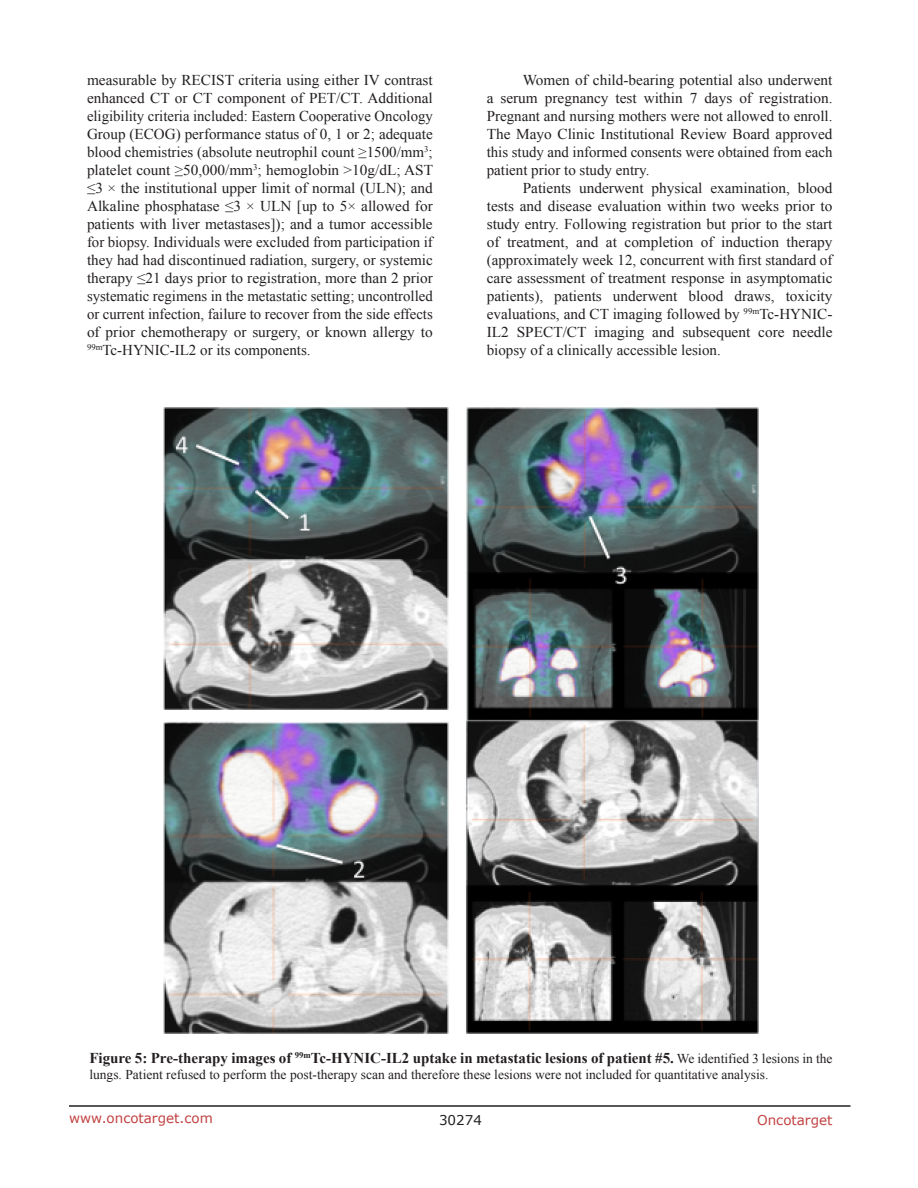
<style>
.page{position:relative;width:918px;height:1188px;background:#fff}
.page>*{position:absolute;margin:0;border:0;box-sizing:border-box;transform-origin:0 0}
.BodyText{font:15px/18px "Times New Roman";color:#231f20;text-align:justify}
.Figuretrx{font:700 15px "Times New Roman";color:#231f20}
.Figuretrx-2{font:13.5px "Times New Roman";color:#231f20}
.t1{font:13.5px "Verdana";color:#c24141}
.t2{font:13.5px "Verdana";color:#231f20}
.s1{font-weight:400;font-size:13.5px}
</style>
<div class="page">
<hr style="left:69px;top:1105px;width:781px;height:2px;background:#231f20">
<img style="left:164px;top:407px;width:594px;height:626px">
<p class="BodyText" style="left:87px;top:71px;width:348px">measurable by RECIST criteria using either IV contrast enhanced CT or CT component of PET/CT. Additional eligibility criteria included: Eastern Cooperative Oncology Group (ECOG) performance status of 0, 1 or 2; adequate blood chemistries (absolute neutrophil count ≥1500/mm<sup>3</sup>; platelet count ≥50,000/mm<sup>3</sup>; hemoglobin &gt;10g/dL; AST ≤3 × the institutional upper limit of normal (ULN); and Alkaline phosphatase ≤3 × ULN [up to 5× allowed for patients with liver metastases]); and a tumor accessible for biopsy. Individuals were excluded from participation if they had had discontinued radiation, surgery, or systemic therapy ≤21 days prior to registration, more than 2 prior systematic regimens in the metastatic setting; uncontrolled or current infection, failure to recover from the side effects of prior chemotherapy or surgery, or known allergy to <sup>99m</sup>Tc-HYNIC-IL2 or its components.</p>
<p class="BodyText" style="left:487px;top:71px;width:347px;text-indent:36px">Women of child-bearing potential also underwent a serum pregnancy test within 7 days of registration.<br>Pregnant and nursing mothers were not allowed to enroll.<br>The Mayo Clinic Institutional Review Board approved this study and informed consents were obtained from each patient prior to study entry.</p>
<p class="BodyText" style="left:487px;top:179px;width:347px;text-indent:36px">Patients underwent physical examination, blood tests and disease evaluation within two weeks prior to study entry. Following registration but prior to the start of treatment, and at completion of induction therapy (approximately week 12, concurrent with first standard of care assessment of treatment response in asymptomatic patients), patients underwent blood draws, toxicity evaluations, and CT imaging followed by <sup>99m</sup>Tc-HYNIC-IL2 SPECT/CT imaging and subsequent core needle biopsy of a clinically accessible lesion.</p>
<p class="Figuretrx" style="left:89px;top:1048px;width:745px">Figure 5: Pre-therapy images of <sup>99m</sup>Tc-HYNIC-IL2 uptake in metastatic lesions of patient #5. <span class="s1">We identified 3 lesions in the</span></p>
<p class="Figuretrx-2" style="left:89px;top:1066px;width:680px">lungs. Patient refused to perform the post-therapy scan and therefore these lesions were not included for quantitative analysis.</p>
<p class="t1" style="left:69px;top:1109px;width:145px">www.oncotarget.com</p>
<p class="t2" style="left:439px;top:1111px;width:44px">30274</p>
<p class="t1" style="left:757px;top:1111px;width:77px">Oncotarget</p>
</div>
